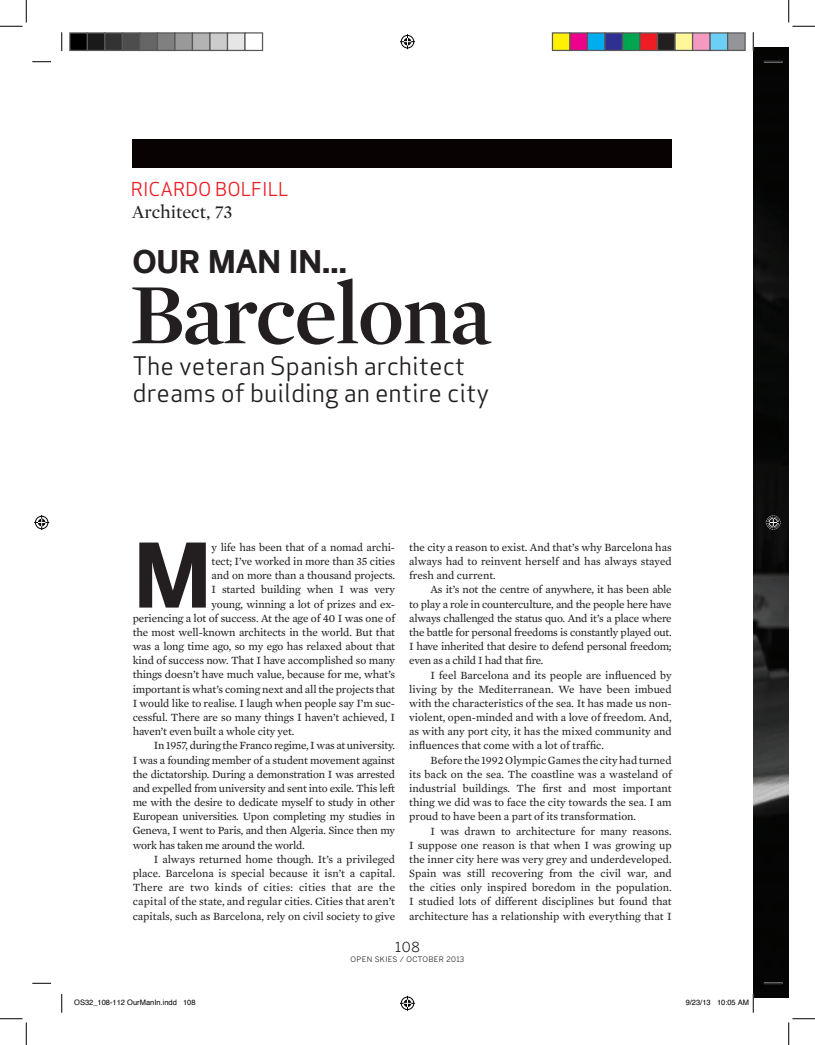
<style>
.page{position:relative;width:815px;height:1045px;background:#fff}
.page>*{position:absolute;margin:0;border:0;box-sizing:border-box;transform-origin:0 0}
.t1{font:700 87.88px "Benton Sans";color:#231f20}
.t2{font:600 87.5px "Mercury Display";letter-spacing:-.02em;color:#231f20}
.t3{font:700 31.25px "Benton Sans";letter-spacing:-.02em;color:#231f20}
.t4{font:25px/27.5px "Apex Sans";color:#231f20}
.t5{font:18.75px "Apex Sans";color:#ee1d23}
.t6{font:18.75px "Mercury Display";color:#231f20}
.t7{font:13.75px "Benton Sans";color:#231f20}
.t8{font:11.25px/14.1px "Mercury Text G2";letter-spacing:-.01em;color:#231f20;text-align:justify}
.t9{font:11.25px "Mercury Text G2";letter-spacing:.02em;color:#231f20}
.t10{font:7.5px "Helvetica";color:#000}
.t11{font:7.5px "Benton Sans";letter-spacing:.05em;color:#231f20}
</style>
<div class="page">
<img style="left:753px;top:48px;width:35px;height:949px">
<div style="left:133px;top:140px;width:538px;height:28px;background:#080302"></div>
<svg style="left:32px;top:61px;width:19px;height:1px"></svg>
<svg style="left:763px;top:61px;width:19px;height:1px"></svg>
<svg style="left:32px;top:982px;width:19px;height:2px"></svg>
<svg style="left:763px;top:982px;width:19px;height:2px"></svg>
<svg style="left:61px;top:32px;width:1px;height:19px"></svg>
<svg style="left:61px;top:994px;width:1px;height:18px"></svg>
<svg style="left:752px;top:32px;width:1px;height:19px"></svg>
<svg style="left:0;top:0;width:27px;height:27px"></svg>
<svg style="left:0;top:1018px;width:27px;height:27px"></svg>
<svg style="left:788px;top:0;width:26px;height:27px"></svg>
<svg style="left:788px;top:1018px;width:26px;height:27px"></svg>
<svg style="left:400px;top:34px;width:15px;height:15px"></svg>
<svg style="left:400px;top:995px;width:15px;height:15px"></svg>
<svg style="left:34px;top:515px;width:15px;height:15px"></svg>
<svg style="left:765px;top:515px;width:15px;height:15px"></svg>
<div style="left:70px;top:33px;width:17px;height:17px;background:#000"></div>
<div style="left:69px;top:32px;width:19px;height:19px;border:1px solid #595959"></div>
<div style="left:87px;top:33px;width:18px;height:17px;background:#1a1a1a"></div>
<div style="left:87px;top:32px;width:18px;height:19px;border:1px solid #595959"></div>
<div style="left:105px;top:33px;width:17px;height:17px;background:#333"></div>
<div style="left:104px;top:32px;width:19px;height:19px;border:1px solid #595959"></div>
<div style="left:122px;top:33px;width:18px;height:17px;background:#4d4d4d"></div>
<div style="left:122px;top:32px;width:18px;height:19px;border:1px solid #595959"></div>
<div style="left:140px;top:33px;width:17px;height:17px;background:#666"></div>
<div style="left:139px;top:32px;width:19px;height:19px;border:1px solid #595959"></div>
<div style="left:157px;top:33px;width:18px;height:17px;background:#808080"></div>
<div style="left:157px;top:32px;width:18px;height:19px;border:1px solid #595959"></div>
<div style="left:175px;top:33px;width:17px;height:17px;background:#999"></div>
<div style="left:174px;top:32px;width:19px;height:19px;border:1px solid #595959"></div>
<div style="left:192px;top:33px;width:18px;height:17px;background:#b3b3b3"></div>
<div style="left:192px;top:32px;width:18px;height:19px;border:1px solid #595959"></div>
<div style="left:210px;top:33px;width:17px;height:17px;background:#ccc"></div>
<div style="left:209px;top:32px;width:19px;height:19px;border:1px solid #595959"></div>
<div style="left:227px;top:33px;width:18px;height:17px;background:#e6e6e6"></div>
<div style="left:227px;top:32px;width:18px;height:19px;border:1px solid #595959"></div>
<div style="left:244px;top:32px;width:19px;height:19px;border:1px solid #595959"></div>
<div style="left:552px;top:33px;width:18px;height:17px;background:#fff101"></div>
<div style="left:551px;top:32px;width:19px;height:19px;border:1px solid #595959"></div>
<div style="left:570px;top:33px;width:17px;height:17px;background:#ed028c"></div>
<div style="left:569px;top:32px;width:19px;height:19px;border:1px solid #595959"></div>
<div style="left:587px;top:33px;width:18px;height:17px;background:#00aeef"></div>
<div style="left:586px;top:32px;width:19px;height:19px;border:1px solid #595959"></div>
<div style="left:605px;top:33px;width:17px;height:17px;background:#2e3092"></div>
<div style="left:604px;top:32px;width:19px;height:19px;border:1px solid #595959"></div>
<div style="left:622px;top:33px;width:18px;height:17px;background:#00a54f"></div>
<div style="left:621px;top:32px;width:19px;height:19px;border:1px solid #595959"></div>
<div style="left:640px;top:33px;width:17px;height:17px;background:#ee1d23"></div>
<div style="left:639px;top:32px;width:19px;height:19px;border:1px solid #595959"></div>
<div style="left:657px;top:33px;width:18px;height:17px;background:#231f20"></div>
<div style="left:656px;top:32px;width:19px;height:19px;border:1px solid #595959"></div>
<div style="left:675px;top:33px;width:17px;height:17px;background:#fff79a"></div>
<div style="left:674px;top:32px;width:19px;height:19px;border:1px solid #595959"></div>
<div style="left:692px;top:33px;width:18px;height:17px;background:#f499c2"></div>
<div style="left:691px;top:32px;width:19px;height:19px;border:1px solid #595959"></div>
<div style="left:710px;top:33px;width:17px;height:17px;background:#6bcff6"></div>
<div style="left:709px;top:32px;width:19px;height:19px;border:1px solid #595959"></div>
<div style="left:727px;top:33px;width:18px;height:17px;background:#939598"></div>
<div style="left:726px;top:32px;width:19px;height:19px;border:1px solid #595959"></div>
<svg style="left:752px;top:994px;width:1px;height:18px"></svg>
<h3 class="t5" style="left:131px;top:177px;width:159px">RICARDO BOLFILL</h3>
<h3 class="t6" style="left:133px;top:201px;width:101px">Architect, 73</h3>
<h3 class="t3" style="left:133px;top:242px;width:216px">OUR MAN IN...</h3>
<h2 class="t2" style="left:130px;top:264px;width:363px">Barcelona</h2>
<h3 class="t4" style="left:133px;top:351px;width:358px">The veteran Spanish architect dreams of building an entire city</h3>
<h1 class="t1" style="left:133px;top:522px;width:81px">M</h1>
<p class="t8" style="left:211px;top:540px;width:185px">y life has been that of a nomad archi-</p>
<p class="t8" style="left:211px;top:554px;width:185px">tect; I’ve worked in more than 35 cities</p>
<p class="t8" style="left:211px;top:568px;width:185px">and on more than a thousand projects.</p>
<p class="t8" style="left:211px;top:582px;width:185px">I started building when I was very</p>
<p class="t8" style="left:211px;top:597px;width:185px">young, winning a lot of prizes and ex-</p>
<p class="t8" style="left:133px;top:611px;width:264px">periencing a lot of success. At the age of 40 I was one of</p>
<p class="t8" style="left:133px;top:625px;width:264px">the most well-known architects in the world. But that</p>
<p class="t8" style="left:133px;top:639px;width:264px">was a long time ago, so my ego has relaxed about that</p>
<p class="t8" style="left:133px;top:653px;width:264px">kind of success now. That I have accomplished so many</p>
<p class="t8" style="left:133px;top:667px;width:264px">things doesn’t have much value, because for me, what’s</p>
<p class="t8" style="left:133px;top:682px;width:264px">important is what’s coming next and all the projects that</p>
<p class="t8" style="left:133px;top:696px;width:264px">I would like to realise. I laugh when people say I’m suc-</p>
<p class="t8" style="left:133px;top:710px;width:264px">cessful. There are so many things I haven’t achieved, I</p>
<p class="t8" style="left:133px;top:724px;width:163px">haven’t even built a whole city yet.</p>
<p class="t8" style="left:154px;top:738px;width:242px">In 1957, during the Franco regime, I was at university.</p>
<p class="t8" style="left:133px;top:753px;width:264px">I was a founding member of a student movement against</p>
<p class="t8" style="left:133px;top:767px;width:264px">the dictatorship. During a demonstration I was arrested</p>
<p class="t8" style="left:133px;top:781px;width:264px">and expelled from university and sent into exile. This left</p>
<p class="t8" style="left:133px;top:795px;width:264px">me with the desire to dedicate myself to study in other</p>
<p class="t8" style="left:133px;top:809px;width:264px">European universities. Upon completing my studies in</p>
<p class="t8" style="left:133px;top:823px;width:264px">Geneva, I went to Paris, and then Algeria. Since then my</p>
<p class="t8" style="left:133px;top:838px;width:174px">work has taken me around the world.</p>
<p class="t8" style="left:154px;top:852px;width:242px">I always returned home though. It’s a privileged</p>
<p class="t8" style="left:133px;top:866px;width:264px">place. Barcelona is special because it isn’t a capital.</p>
<p class="t9" style="left:133px;top:880px;width:264px">There are two kinds of cities: cities that are the</p>
<p class="t8" style="left:133px;top:894px;width:264px">capital of the state, and regular cities. Cities that aren’t</p>
<p class="t8" style="left:133px;top:908px;width:264px">capitals, such as Barcelona, rely on civil society to give</p>
<p class="t8" style="left:409px;top:540px;width:264px">the city a reason to exist. And that’s why Barcelona has always had to reinvent herself and has always stayed fresh and current.</p>
<p class="t8" style="left:409px;top:582px;width:264px;text-indent:21px">As it’s not the centre of anywhere, it has been able to play a role in counterculture, and the people here have always challenged the status quo. And it’s a place where the battle for personal freedoms is constantly played out.<br>I have inherited that desire to defend personal freedom; even as a child I had that fire.</p>
<p class="t8" style="left:409px;top:668px;width:264px;text-indent:21px">I feel Barcelona and its people are influenced by living by the Mediterranean. We have been imbued with the characteristics of the sea. It has made us non&shy;violent, open-minded and with a love of freedom. And, as with any port city, it has the mixed community and influences that come with a lot of traffic.</p>
<p class="t8" style="left:409px;top:753px;width:264px;text-indent:21px">Before the 1992 Olympic Games the city had turned its back on the sea. The coastline was a wasteland of industrial buildings. The first and most important thing we did was to face the city towards the sea. I am proud to have been a part of its transformation.</p>
<p class="t8" style="left:409px;top:823px;width:264px;text-indent:21px">I was drawn to architecture for many reasons.<br>I suppose one reason is that when I was growing up the inner city here was very grey and underdeveloped.<br>Spain was still recovering from the civil war, and the cities only inspired boredom in the population.<br>I studied lots of different disciplines but found that architecture has a relationship with everything that I</p>
<p class="t7" style="left:395px;top:939px;width:26px">108</p>
<p class="t11" style="left:350px;top:955px;width:115px">OPEN SKIES / OCTOBER 2013</p>
<p class="t10" style="left:74px;top:996px;width:123px">OS32_108-112 OurManIn.indd 108</p>
<p class="t10" style="left:685px;top:996px;width:65px">9/23/13 10:05 AM</p>
</div>
